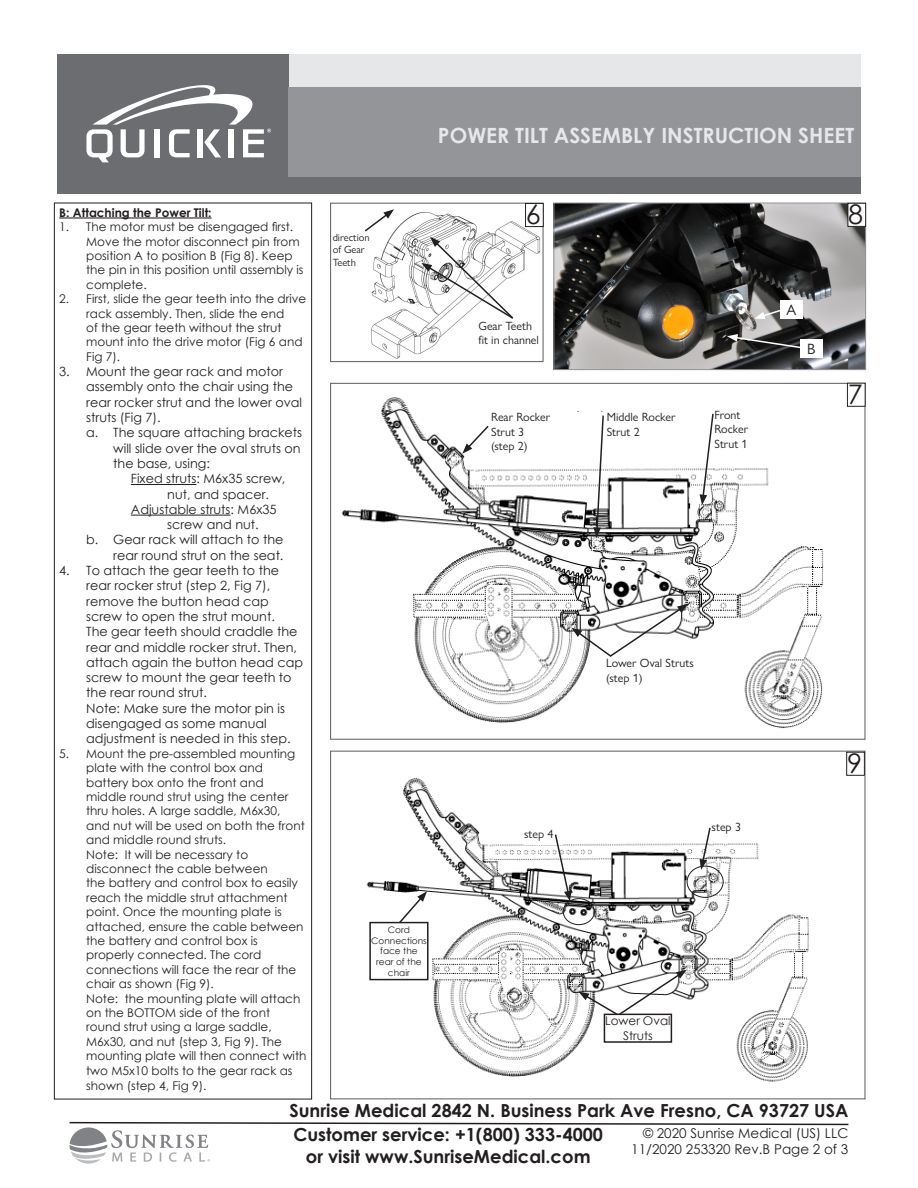
<style>
.page{position:relative;width:918px;height:1188px;background:#fff}
.page>*{position:absolute;margin:0;border:0;box-sizing:border-box;transform-origin:0 0}
.t1{font:27px "Century Gothic";color:#231f20}
.t2{font:700 21px "Century Gothic";color:#e6e7e9}
.t3{font:700 18px/21.6px "Century Gothic";color:#231f20;text-align:center}
.t4{font:15px "Gill Sans Nova";color:#231f20}
.t5{font:13.5px/16.2px "Century Gothic";color:#231f20;text-align:right}
.t6{font:12.75px/15.3px "Century Gothic";color:#231f20}
.t7{font:12px/14.4px "Century Gothic";color:#231f20}
.t8{font:12px/14.4px "Gill Sans Nova";color:#231f20}
.t9{font:700 12px "Century Gothic";color:#231f20}
.t10{font:10.5px/12.6px "Gill Sans Nova";color:#231f20}
.t11{font:9px/10.8px "Century Gothic";color:#231f20;text-align:center}
</style>
<div class="page">
<div style="left:288px;top:54px;width:573px;height:33px;background:#e6e7e9"></div>
<div style="left:57px;top:54px;width:231px;height:140px;background:#6c6d70"></div>
<div style="left:288px;top:177px;width:573px;height:17px;background:#6c6d70"></div>
<div style="left:288px;top:87px;width:573px;height:90px;background:#939598"></div>
<svg style="left:86px;top:85px;width:185px;height:77px"></svg>
<svg style="left:69px;top:1121px;width:780px;height:43px"></svg>
<img style="left:367px;top:778px;width:442px;height:304px">
<svg style="left:397px;top:891px;width:30px;height:31px"></svg>
<svg style="left:578px;top:970px;width:109px;height:47px"></svg>
<div style="left:551px;top:786px;width:115px;height:36px;background:#fff"></div>
<div style="left:846px;top:752px;width:19px;height:24px;border:1px solid #231f20"></div>
<div style="left:604px;top:1014px;width:67px;height:28px;background:#fff"></div>
<div style="left:604px;top:1014px;width:68px;height:29px;border:2px solid #231f20"></div>
<div style="left:370px;top:923px;width:58px;height:57px;background:#fff"></div>
<div style="left:369px;top:922px;width:60px;height:58px;border:2px solid #231f20"></div>
<div style="left:712px;top:822px;width:38px;height:16px;background:#fff"></div>
<svg style="left:700px;top:826px;width:12px;height:44px"></svg>
<div style="left:687px;top:866px;width:37px;height:32px;border:1px solid #231f20;border-radius:50%"></div>
<div style="left:563px;top:898px;width:32px;height:27px;border:1px solid #231f20;border-radius:50%"></div>
<div style="left:524px;top:829px;width:38px;height:16px;background:#fff"></div>
<svg style="left:554px;top:833px;width:18px;height:68px"></svg>
<img style="left:556px;top:205px;width:308px;height:163px">
<div style="left:554px;top:203px;width:312px;height:167px;border:1px solid #939598"></div>
<div style="left:780px;top:300px;width:23px;height:19px;background:#fff"></div>
<svg style="left:754px;top:309px;width:26px;height:10px"></svg>
<div style="left:800px;top:339px;width:22px;height:19px;background:#fff"></div>
<svg style="left:727px;top:334px;width:75px;height:15px"></svg>
<div style="left:848px;top:203px;width:18px;height:23px;background:#fff"></div>
<div style="left:848px;top:203px;width:18px;height:24px;border:1px solid #231f20"></div>
<hr style="left:59px;top:217px;width:153px;height:2px;background:#231f20">
<hr style="left:131px;top:484px;width:65px;height:1px;background:#231f20">
<hr style="left:131px;top:515px;width:100px;height:1px;background:#231f20">
<img style="left:341px;top:398px;width:483px;height:330px">
<div style="left:491px;top:412px;width:145px;height:45px;background:#fff"></div>
<svg style="left:462px;top:424px;width:28px;height:30px"></svg>
<svg style="left:572px;top:604px;width:116px;height:54px"></svg>
<div style="left:606px;top:658px;width:94px;height:27px;background:#fff"></div>
<div style="left:847px;top:383px;width:19px;height:24px;border:1px solid #231f20"></div>
<div style="left:607px;top:412px;width:71px;height:46px;background:#fff"></div>
<svg style="left:593px;top:415px;width:12px;height:123px"></svg>
<div style="left:715px;top:410px;width:35px;height:42px;background:#fff"></div>
<svg style="left:700px;top:412px;width:15px;height:93px"></svg>
<img style="left:371px;top:212px;width:171px;height:147px">
<div style="left:330px;top:203px;width:214px;height:159px;border:1px solid #6c6d70"></div>
<div style="left:526px;top:203px;width:17px;height:24px;background:#fff"></div>
<div style="left:525px;top:203px;width:19px;height:24px;border:1px solid #231f20"></div>
<svg style="left:364px;top:209px;width:30px;height:24px"></svg>
<svg style="left:421px;top:237px;width:94px;height:83px"></svg>
<div style="left:478px;top:321px;width:61px;height:27px;background:#fff"></div>
<p class="t9" style="left:59px;top:203px;width:154px">B: Attaching the Power Tilt:</p>
<p class="t7" style="left:59px;top:220px;width:236px">1. The motor must be disengaged first.</p>
<p class="t7" style="left:86px;top:234px;width:219px">Move the motor disconnect pin from position A to position B (Fig 8). Keep the pin in this position until assembly is complete.</p>
<p class="t7" style="left:86px;top:292px;width:222px;text-indent:-27px">2. First, slide the gear teeth into the drive rack assembly. Then, slide the end<br>of the gear teeth without the strut mount into the drive motor (Fig 6 and<br>Fig 7).</p>
<p class="t6" style="left:59px;top:364px;width:225px">3. Mount the gear rack and motor</p>
<p class="t6" style="left:86px;top:379px;width:208px">assembly onto the chair using the</p>
<p class="t6" style="left:86px;top:394px;width:217px">rear rocker strut and the lower oval</p>
<p class="t6" style="left:86px;top:410px;width:76px">struts (Fig 7).</p>
<p class="t6" style="left:86px;top:425px;width:217px">a. The square attaching brackets</p>
<p class="t6" style="left:113px;top:440px;width:189px">will slide over the oval struts on</p>
<p class="t6" style="left:113px;top:456px;width:98px">the base, using:</p>
<p class="t6" style="left:131px;top:471px;width:156px">Fixed struts: M6x35 screw,</p>
<p class="t6" style="left:167px;top:486px;width:103px">nut, and spacer.</p>
<p class="t6" style="left:131px;top:501px;width:147px">Adjustable struts: M6x35</p>
<p class="t6" style="left:167px;top:517px;width:93px">screw and nut.</p>
<p class="t6" style="left:86px;top:532px;width:199px">b. Gear rack will attach to the</p>
<p class="t6" style="left:113px;top:547px;width:172px">rear round strut on the seat.</p>
<p class="t6" style="left:86px;top:563px;width:218px;text-indent:-27px">4. To attach the gear teeth to the rear rocker strut (step 2, Fig 7), remove the button head cap screw to open the strut mount.<br>The gear teeth should craddle the rear and middle rocker strut. Then, attach again the button head cap screw to mount the gear teeth to the rear round strut.<br>Note: Make sure the motor pin is disengaged as some manual adjustment is needed in this step.</p>
<p class="t7" style="left:86px;top:746px;width:222px;text-indent:-27px">5. Mount the pre-assembled mounting plate with the control box and battery box onto the front and middle round strut using the center thru holes. A large saddle, M6x30, and nut will be used on both the front and middle round struts.<br>Note: It will be necessary to disconnect the cable between<br>the battery and control box to easily reach the middle strut attachment point. Once the mounting plate is attached, ensure the cable between the battery and control box is properly connected. The cord connections will face the rear of the chair as shown (Fig 9).<br>Note: the mounting plate will attach on the BOTTOM side of the front round strut using a large saddle,<br>M6x30, and nut (step 3, Fig 9). The mounting plate will then connect with two M5x10 bolts to the gear rack as shown (step 4, Fig 9).</p>
<p class="t10" style="left:333px;top:231px;width:39px">direction</p>
<p class="t10" style="left:333px;top:243px;width:34px">of Gear<br>Teeth</p>
<h2 class="t2" style="left:438px;top:119px;width:418px">POWER TILT ASSEMBLY INSTRUCTION SHEET</h2>
<p class="t1" style="left:526px;top:195px;width:16px">6</p>
<p class="t8" style="left:478px;top:318px;width:62px">Gear Teeth fit in channel</p>
<p class="t8" style="left:491px;top:410px;width:60px">Rear Rocker</p>
<p class="t8" style="left:491px;top:424px;width:38px">Strut 3 (step 2)</p>
<p class="t8" style="left:607px;top:410px;width:70px">Middle Rocker</p>
<p class="t8" style="left:607px;top:424px;width:35px">Strut 2</p>
<p class="t8" style="left:715px;top:407px;width:27px">Front</p>
<p class="t8" style="left:715px;top:422px;width:35px">Rocker<br>Strut 1</p>
<p class="t4" style="left:787px;top:301px;width:11px">A</p>
<p class="t4" style="left:807px;top:339px;width:10px">B</p>
<p class="t1" style="left:848px;top:195px;width:16px">8</p>
<p class="t1" style="left:848px;top:375px;width:16px">7</p>
<p class="t11" style="left:371px;top:924px;width:57px">Cord<br>Connections face the rear of the chair</p>
<p class="t8" style="left:606px;top:656px;width:89px">Lower Oval Struts</p>
<p class="t8" style="left:606px;top:670px;width:38px">(step 1)</p>
<p class="t8" style="left:524px;top:826px;width:31px">step 4</p>
<p class="t8" style="left:712px;top:820px;width:31px">step 3</p>
<p class="t7" style="left:605px;top:1014px;width:67px;text-align:center">Lower Oval<br>Struts</p>
<p class="t1" style="left:847px;top:744px;width:16px">9</p>
<h3 class="t3" style="left:289px;top:1099px;width:561px">Sunrise Medical 2842 N. Business Park Ave Fresno, CA 93727 USA</h3>
<p class="t5" style="left:631px;top:1124px;width:219px">© 2020 Sunrise Medical (US) LLC<br>11/2020 253320 Rev.B Page 2 of 3</p>
<h3 class="t3" style="left:293px;top:1123px;width:311px">Customer service: +1(800) 333-4000 or visit www.SunriseMedical.com</h3>
</div>
